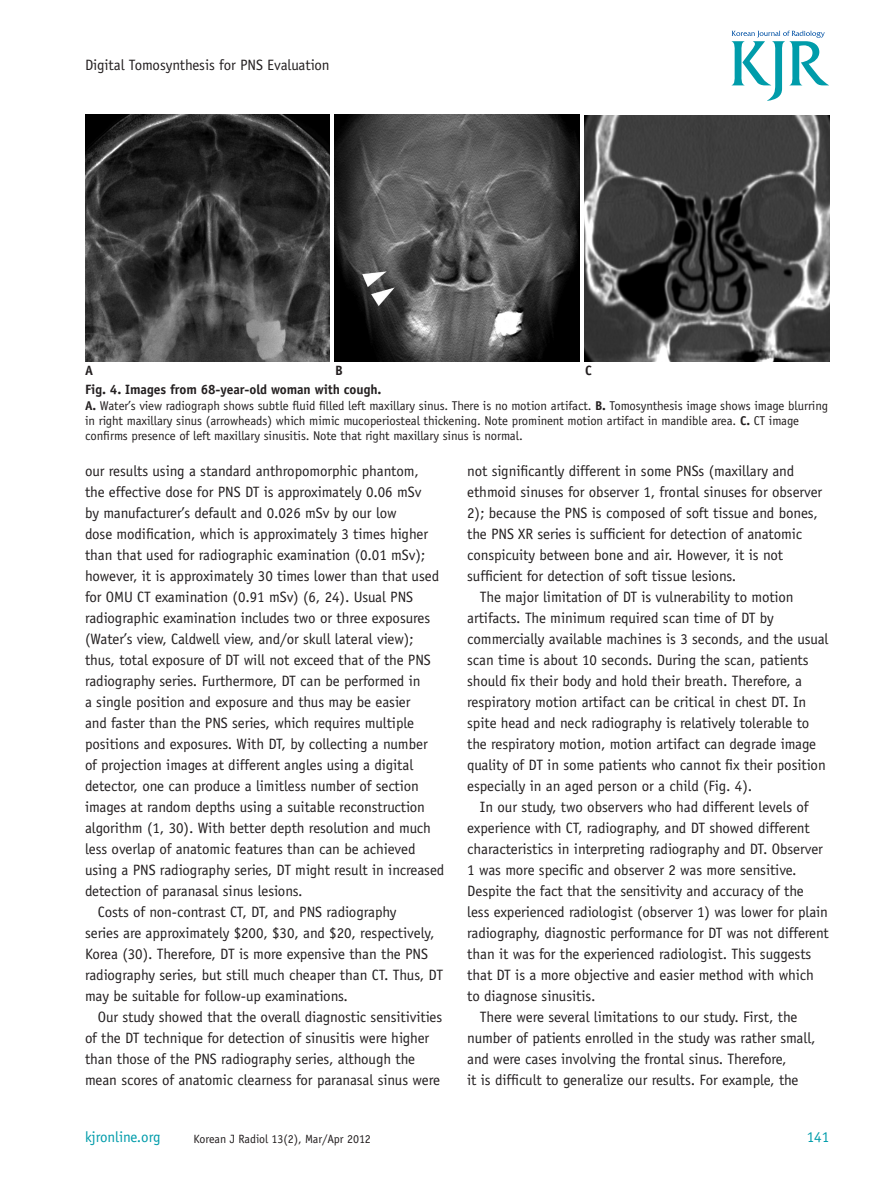
<style>
.page{position:relative;width:893px;height:1191px;background:#fff}
.page>*{position:absolute;margin:0;border:0;box-sizing:border-box;transform-origin:0 0}
.본문{font:15px/21px "Officina Sans Std";letter-spacing:-.005em;color:#231f20}
.t1{font:15px "Officina Sans Std";letter-spacing:-.005em;color:#009caa}
.그림제목{font:700 13.5px "Officina Sans Std";letter-spacing:-.005em;color:#231f20}
.그림제목1{font:12.75px/15.3px "Officina Sans Std";letter-spacing:-.005em;color:#231f20}
.t2{font:12px "Officina Sans Std";letter-spacing:-.005em;color:#231f20}
.s1{font-weight:700}
</style>
<div class="page">
<svg style="left:732px;top:31px;width:97px;height:70px"></svg>
<img style="left:85px;top:115px;width:245px;height:246px">
<img style="left:335px;top:115px;width:245px;height:246px">
<img style="left:584px;top:116px;width:245px;height:245px">
<p class="본문" style="left:85px;top:54px;width:246px">Digital Tomosynthesis for PNS Evaluation</p>
<p class="그림제목" style="left:85px;top:362px;width:10px">A</p>
<p class="그림제목" style="left:335px;top:362px;width:9px">B</p>
<p class="그림제목" style="left:585px;top:362px;width:8px">C</p>
<p class="그림제목" style="left:85px;top:381px;width:298px">Fig. 4. Images from 68-year-old woman with cough.</p>
<p class="그림제목1" style="left:85px;top:398px;width:745px"><span class="s1">A.</span> Water’s view radiograph shows subtle fluid filled left maxillary sinus. There is no motion artifact. <span class="s1">B.</span> Tomosynthesis image shows image blurring in right maxillary sinus (arrowheads) which mimic mucoperiosteal thickening. Note prominent motion artifact in mandible area. <span class="s1">C.</span> CT image confirms presence of left maxillary sinusitis. Note that right maxillary sinus is normal.</p>
<p class="본문" style="left:85px;top:460px;width:361px">our results using a standard anthropomorphic phantom,<br>the effective dose for PNS DT is approximately 0.06 mSv<br>by manufacturer’s default and 0.026 mSv by our low<br>dose modification, which is approximately 3 times higher than that used for radiographic examination (0.01 mSv); however, it is approximately 30 times lower than that used for OMU CT examination (0.91 mSv) (6, 24). Usual PNS radiographic examination includes two or three exposures (Water’s view, Caldwell view, and/or skull lateral view); thus, total exposure of DT will not exceed that of the PNS radiography series. Furthermore, DT can be performed in<br>a single position and exposure and thus may be easier<br>and faster than the PNS series, which requires multiple positions and exposures. With DT, by collecting a number<br>of projection images at different angles using a digital detector, one can produce a limitless number of section images at random depths using a suitable reconstruction algorithm (1, 30). With better depth resolution and much less overlap of anatomic features than can be achieved using a PNS radiography series, DT might result in increased detection of paranasal sinus lesions.</p>
<p class="본문" style="left:85px;top:901px;width:359px;text-indent:13px">Costs of non-contrast CT, DT, and PNS radiography<br>series are approximately $200, $30, and $20, respectively, Korea (30). Therefore, DT is more expensive than the PNS radiography series, but still much cheaper than CT. Thus, DT may be suitable for follow-up examinations.</p>
<p class="본문" style="left:85px;top:1006px;width:359px;text-indent:13px">Our study showed that the overall diagnostic sensitivities of the DT technique for detection of sinusitis were higher than those of the PNS radiography series, although the mean scores of anatomic clearness for paranasal sinus were</p>
<p class="본문" style="left:467px;top:460px;width:357px">not significantly different in some PNSs (maxillary and ethmoid sinuses for observer 1, frontal sinuses for observer 2); because the PNS is composed of soft tissue and bones, the PNS XR series is sufficient for detection of anatomic conspicuity between bone and air. However, it is not sufficient for detection of soft tissue lesions.</p>
<p class="본문" style="left:467px;top:586px;width:363px;text-indent:13px">The major limitation of DT is vulnerability to motion artifacts. The minimum required scan time of DT by commercially available machines is 3 seconds, and the usual scan time is about 10 seconds. During the scan, patients should fix their body and hold their breath. Therefore, a respiratory motion artifact can be critical in chest DT. In spite head and neck radiography is relatively tolerable to the respiratory motion, motion artifact can degrade image quality of DT in some patients who cannot fix their position especially in an aged person or a child (Fig. 4).</p>
<p class="본문" style="left:467px;top:796px;width:363px;text-indent:13px">In our study, two observers who had different levels of experience with CT, radiography, and DT showed different characteristics in interpreting radiography and DT. Observer 1 was more specific and observer 2 was more sensitive.<br>Despite the fact that the sensitivity and accuracy of the less experienced radiologist (observer 1) was lower for plain radiography, diagnostic performance for DT was not different than it was for the experienced radiologist. This suggests that DT is a more objective and easier method with which to diagnose sinusitis.</p>
<p class="본문" style="left:467px;top:1006px;width:350px;text-indent:13px">There were several limitations to our study. First, the number of patients enrolled in the study was rather small, and were cases involving the frontal sinus. Therefore,<br>it is difficult to generalize our results. For example, the</p>
<p class="t1" style="left:85px;top:1128px;width:77px">kjronline.org</p>
<p class="t2" style="left:194px;top:1132px;width:179px">Korean J Radiol 13(2), Mar/Apr 2012</p>
<p class="t1" style="left:807px;top:1128px;width:24px">141</p>
</div>
